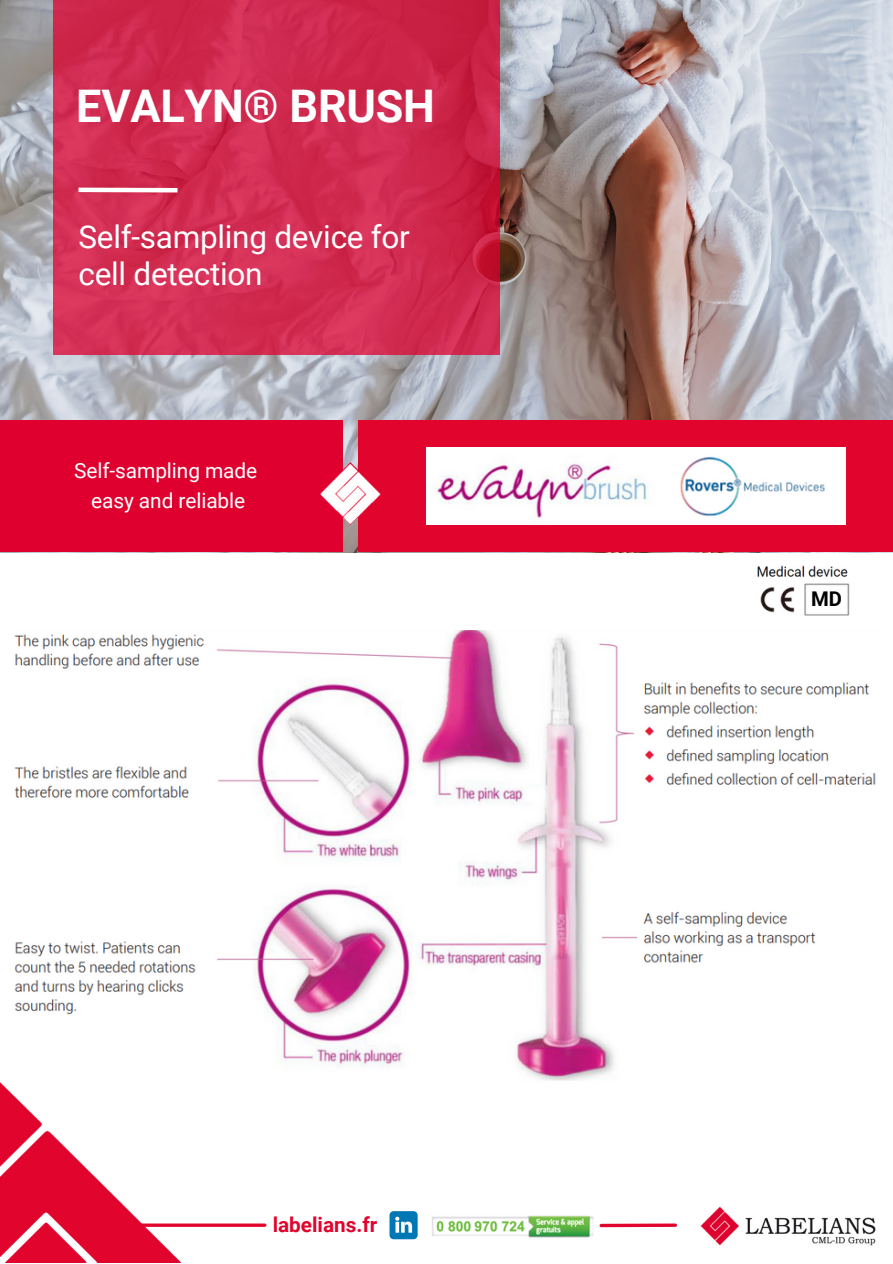
<style>
.page{position:relative;width:893px;height:1264px;background:#fff}
.page>*{position:absolute;margin:0;border:0;box-sizing:border-box;transform-origin:0 0}
.t1{font:700 45px "Roboto";letter-spacing:-.005em;color:#fff}
.t2{font:31.5px/37px "Roboto";letter-spacing:-.005em;color:#fff}
.t3{font:20.85px "Roboto";letter-spacing:-.005em;color:#fff}
.t4{font:700 20.7px "Roboto";color:#e1042d}
.t5{font:700 20.25px "Roboto";color:#000}
</style>
<div class="page">
<img style="left:0;top:0;width:892px;height:552px">
<div style="left:0;top:420px;width:343px;height:132px;background:#df0030"></div>
<div style="left:358px;top:420px;width:534px;height:132px;background:#e1042d"></div>
<img style="left:320px;top:463px;width:61px;height:61px">
<svg style="left:53px;top:0;width:446px;height:355px;fill:#cf2a50"></svg>
<hr style="left:78px;top:188px;width:99px;height:4px;background:#fff">
<img style="left:0;top:1082px;width:191px;height:180px">
<img style="left:700px;top:1206px;width:176px;height:40px">
<img style="left:432px;top:1215px;width:162px;height:23px">
<hr style="left:108px;top:1223px;width:157px;height:3px;background:#e1052d">
<svg style="left:389px;top:1211px;width:28px;height:28px"></svg>
<svg style="left:601px;top:1223px;width:74px;height:4px"></svg>
<img style="left:426px;top:447px;width:419px;height:78px">
<img style="left:9px;top:630px;width:867px;height:456px">
<img style="left:757px;top:566px;width:92px;height:50px">
<div style="left:809px;top:587px;width:36px;height:25px;background:#fff"></div>
<p class="t1" style="left:76px;top:80px;width:360px">EVALYN® BRUSH</p>
<p class="t2" style="left:78px;top:219px;width:333px">Self-sampling device for cell detection</p>
<p class="t3" style="left:74px;top:458px;width:185px">Self-sampling made</p>
<p class="t3" style="left:91px;top:488px;width:156px">easy and reliable</p>
<p class="t4" style="left:273px;top:1213px;width:106px">labelians.fr</p>
<p class="t5" style="left:811px;top:587px;width:32px">MD</p>
</div>
